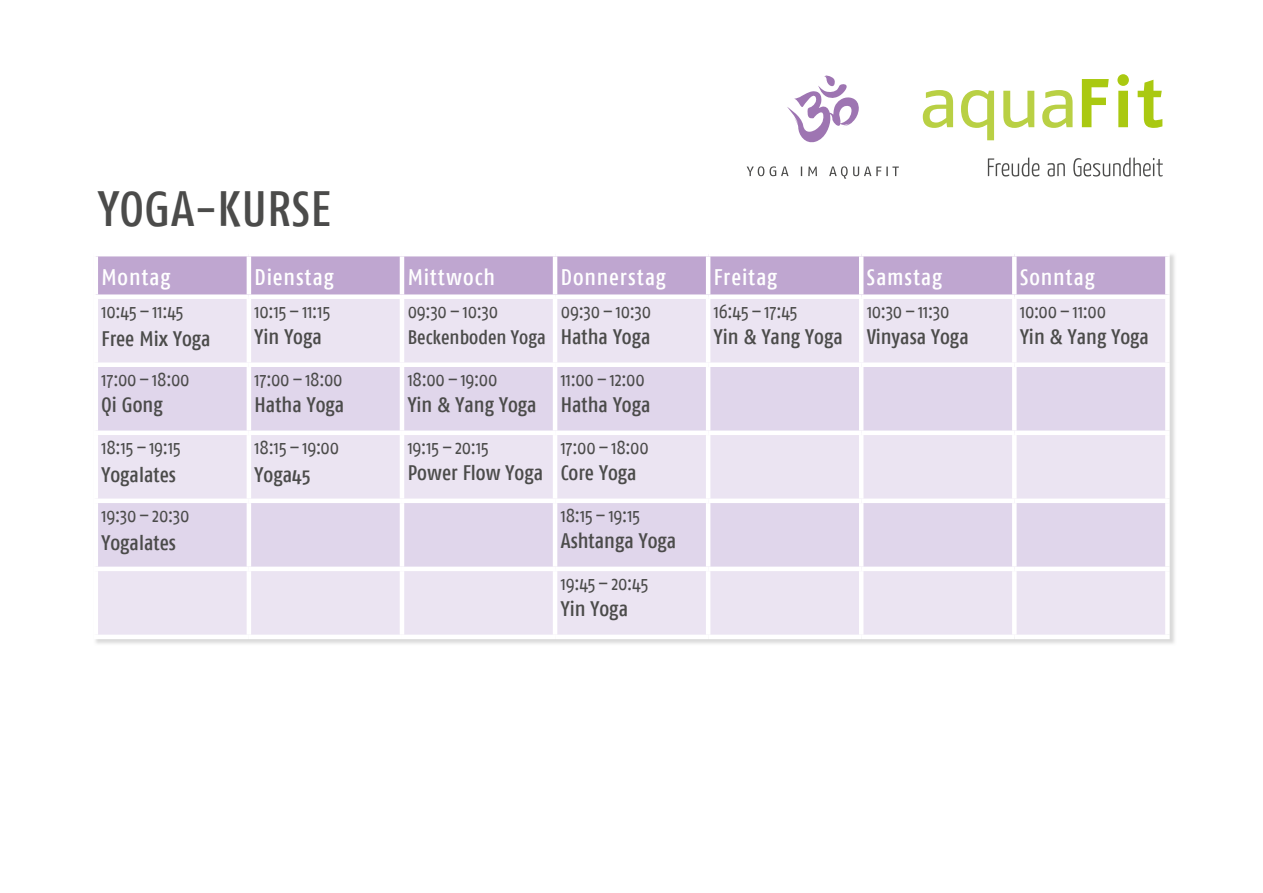
<style>
.page{position:relative;width:1263px;height:893px;background:#fff}
.page>*{position:absolute;margin:0;border:0;box-sizing:border-box;transform-origin:0 0}
.t1{font:500 49.5px "Fago Co";letter-spacing:.015em;color:#4b4b4a}
.t2{font:500 22.5px "Fago Co";letter-spacing:.04em;color:#fff}
.t3{font:500 21px "Fago Co";color:#4b4b4a}
.t4{font:19.5px "Fago Co";letter-spacing:-.015em;color:#4b4b4a}
.t5{font:500 19.5px "Fago Co";color:#4b4b4a}
</style>
<div class="page">
<div style="left:98px;top:256px;width:1067px;height:38px;background:#bfa6d0"></div>
<div style="left:98px;top:299px;width:1067px;height:336px;background:#ebe4f2"></div>
<svg style="left:98px;top:367px;width:1067px;height:200px;background:#e3dbed"></svg>
<hr style="left:247px;top:256px;width:4px;height:38px;background:#fff">
<hr style="left:400px;top:256px;width:4px;height:38px;background:#fff">
<hr style="left:553px;top:256px;width:4px;height:38px;background:#fff">
<hr style="left:706px;top:256px;width:4px;height:38px;background:#fff">
<hr style="left:859px;top:256px;width:4px;height:38px;background:#fff">
<hr style="left:1012px;top:256px;width:4px;height:38px;background:#fff">
<hr style="left:706px;top:367px;width:4px;height:64px;background:#fff">
<hr style="left:859px;top:367px;width:4px;height:64px;background:#fff">
<hr style="left:1012px;top:367px;width:4px;height:64px;background:#fff">
<hr style="left:555px;top:431px;width:153px;height:4px;background:#fff">
<hr style="left:861px;top:431px;width:153px;height:4px;background:#fff">
<hr style="left:1014px;top:431px;width:156px;height:4px;background:#fff">
<hr style="left:1012px;top:435px;width:4px;height:64px;background:#fff">
<hr style="left:555px;top:499px;width:153px;height:4px;background:#fff">
<hr style="left:706px;top:503px;width:4px;height:64px;background:#fff">
<hr style="left:861px;top:499px;width:153px;height:4px;background:#fff">
<hr style="left:859px;top:503px;width:4px;height:64px;background:#fff">
<hr style="left:1014px;top:499px;width:156px;height:4px;background:#fff">
<hr style="left:1012px;top:503px;width:4px;height:64px;background:#fff">
<hr style="left:708px;top:567px;width:153px;height:4px;background:#fff">
<hr style="left:861px;top:567px;width:153px;height:4px;background:#fff">
<hr style="left:859px;top:571px;width:4px;height:64px;background:#fff">
<hr style="left:1014px;top:567px;width:156px;height:4px;background:#fff">
<hr style="left:1012px;top:571px;width:4px;height:64px;background:#fff">
<hr style="left:555px;top:567px;width:153px;height:4px;background:#fff">
<hr style="left:247px;top:571px;width:4px;height:64px;background:#fff">
<hr style="left:400px;top:571px;width:4px;height:64px;background:#fff">
<hr style="left:553px;top:571px;width:4px;height:64px;background:#fff">
<hr style="left:706px;top:571px;width:4px;height:64px;background:#fff">
<hr style="left:553px;top:367px;width:4px;height:64px;background:#fff">
<hr style="left:553px;top:503px;width:4px;height:64px;background:#fff">
<hr style="left:402px;top:567px;width:153px;height:4px;background:#fff">
<hr style="left:247px;top:299px;width:4px;height:63px;background:#fff">
<hr style="left:400px;top:299px;width:4px;height:63px;background:#fff">
<div style="left:402px;top:362px;width:153px;height:5px;background:#fff"></div>
<hr style="left:553px;top:299px;width:4px;height:63px;background:#fff">
<div style="left:555px;top:362px;width:153px;height:5px;background:#fff"></div>
<hr style="left:706px;top:299px;width:4px;height:63px;background:#fff">
<div style="left:708px;top:362px;width:153px;height:5px;background:#fff"></div>
<hr style="left:859px;top:299px;width:4px;height:63px;background:#fff">
<div style="left:861px;top:362px;width:153px;height:5px;background:#fff"></div>
<hr style="left:1012px;top:299px;width:4px;height:63px;background:#fff">
<div style="left:1014px;top:362px;width:156px;height:5px;background:#fff"></div>
<hr style="left:708px;top:431px;width:153px;height:4px;background:#fff">
<hr style="left:706px;top:435px;width:4px;height:64px;background:#fff">
<hr style="left:859px;top:435px;width:4px;height:64px;background:#fff">
<hr style="left:708px;top:499px;width:153px;height:4px;background:#fff">
<div style="left:94px;top:362px;width:155px;height:5px;background:#fff"></div>
<div style="left:249px;top:362px;width:153px;height:5px;background:#fff"></div>
<hr style="left:247px;top:367px;width:4px;height:64px;background:#fff">
<hr style="left:400px;top:367px;width:4px;height:64px;background:#fff">
<hr style="left:94px;top:431px;width:155px;height:4px;background:#fff">
<hr style="left:249px;top:431px;width:153px;height:4px;background:#fff">
<hr style="left:247px;top:435px;width:4px;height:64px;background:#fff">
<hr style="left:402px;top:431px;width:153px;height:4px;background:#fff">
<hr style="left:400px;top:435px;width:4px;height:64px;background:#fff">
<hr style="left:553px;top:435px;width:4px;height:64px;background:#fff">
<hr style="left:402px;top:499px;width:153px;height:4px;background:#fff">
<hr style="left:94px;top:499px;width:155px;height:4px;background:#fff">
<hr style="left:94px;top:567px;width:155px;height:4px;background:#fff">
<hr style="left:249px;top:499px;width:153px;height:4px;background:#fff">
<hr style="left:247px;top:503px;width:4px;height:64px;background:#fff">
<hr style="left:400px;top:503px;width:4px;height:64px;background:#fff">
<hr style="left:249px;top:567px;width:153px;height:4px;background:#fff">
<svg style="left:1082px;top:74px;width:80px;height:54px"></svg>
<svg style="left:923px;top:90px;width:149px;height:50px"></svg>
<svg style="left:988px;top:158px;width:175px;height:19px"></svg>
<svg style="left:747px;top:166px;width:152px;height:13px"></svg>
<svg style="left:787px;top:75px;width:72px;height:68px"></svg>
<h1 class="t1" style="left:98px;top:180px;width:234px">YOGA-KURSE</h1>
<p class="t2" style="left:102px;top:264px;width:71px">Montag</p>
<p class="t2" style="left:255px;top:264px;width:81px">Dienstag</p>
<p class="t2" style="left:408px;top:264px;width:89px">Mittwoch</p>
<p class="t2" style="left:561px;top:264px;width:107px">Donnerstag</p>
<p class="t2" style="left:714px;top:264px;width:65px">Freitag</p>
<p class="t2" style="left:867px;top:264px;width:77px">Samstag</p>
<p class="t2" style="left:1020px;top:264px;width:76px">Sonntag</p>
<p class="t4" style="left:102px;top:300px;width:84px">10:45 – 11:45</p>
<p class="t3" style="left:102px;top:326px;width:111px">Free Mix Yoga</p>
<p class="t4" style="left:714px;top:300px;width:85px">16:45 – 17:45</p>
<p class="t3" style="left:714px;top:324px;width:130px">Yin &amp; Yang Yoga</p>
<p class="t4" style="left:561px;top:300px;width:92px">09:30 – 10:30</p>
<p class="t3" style="left:561px;top:324px;width:91px">Hatha Yoga</p>
<p class="t4" style="left:255px;top:300px;width:77px">10:15 – 11:15</p>
<p class="t3" style="left:255px;top:324px;width:69px">Yin Yoga</p>
<p class="t4" style="left:408px;top:300px;width:92px">09:30 – 10:30</p>
<p class="t5" style="left:408px;top:326px;width:140px">Beckenboden Yoga</p>
<p class="t4" style="left:867px;top:300px;width:84px">10:30 – 11:30</p>
<p class="t3" style="left:867px;top:324px;width:103px">Vinyasa Yoga</p>
<p class="t4" style="left:1020px;top:300px;width:87px">10:00 – 11:00</p>
<p class="t3" style="left:1020px;top:324px;width:130px">Yin &amp; Yang Yoga</p>
<p class="t4" style="left:102px;top:368px;width:89px">17:00 – 18:00</p>
<p class="t3" style="left:102px;top:392px;width:63px">Qi Gong</p>
<p class="t4" style="left:102px;top:436px;width:81px">18:15 – 19:15</p>
<p class="t3" style="left:102px;top:462px;width:76px">Yogalates</p>
<p class="t4" style="left:102px;top:504px;width:89px">19:30 – 20:30</p>
<p class="t3" style="left:102px;top:530px;width:76px">Yogalates</p>
<p class="t4" style="left:255px;top:368px;width:89px">17:00 – 18:00</p>
<p class="t3" style="left:255px;top:392px;width:91px">Hatha Yoga</p>
<p class="t4" style="left:255px;top:436px;width:86px">18:15 – 19:00</p>
<p class="t3" style="left:255px;top:462px;width:57px">Yoga45</p>
<p class="t4" style="left:408px;top:368px;width:91px">18:00 – 19:00</p>
<p class="t3" style="left:408px;top:392px;width:130px">Yin &amp; Yang Yoga</p>
<p class="t4" style="left:408px;top:436px;width:83px">19:15 – 20:15</p>
<p class="t3" style="left:408px;top:460px;width:137px">Power Flow Yoga</p>
<p class="t4" style="left:561px;top:368px;width:85px">11:00 – 12:00</p>
<p class="t3" style="left:561px;top:392px;width:91px">Hatha Yoga</p>
<p class="t4" style="left:561px;top:436px;width:89px">17:00 – 18:00</p>
<p class="t3" style="left:561px;top:460px;width:77px">Core Yoga</p>
<p class="t4" style="left:561px;top:504px;width:81px">18:15 – 19:15</p>
<p class="t3" style="left:561px;top:528px;width:117px">Ashtanga Yoga</p>
<p class="t4" style="left:561px;top:572px;width:89px">19:45 – 20:45</p>
<p class="t3" style="left:561px;top:596px;width:69px">Yin Yoga</p>
</div>
